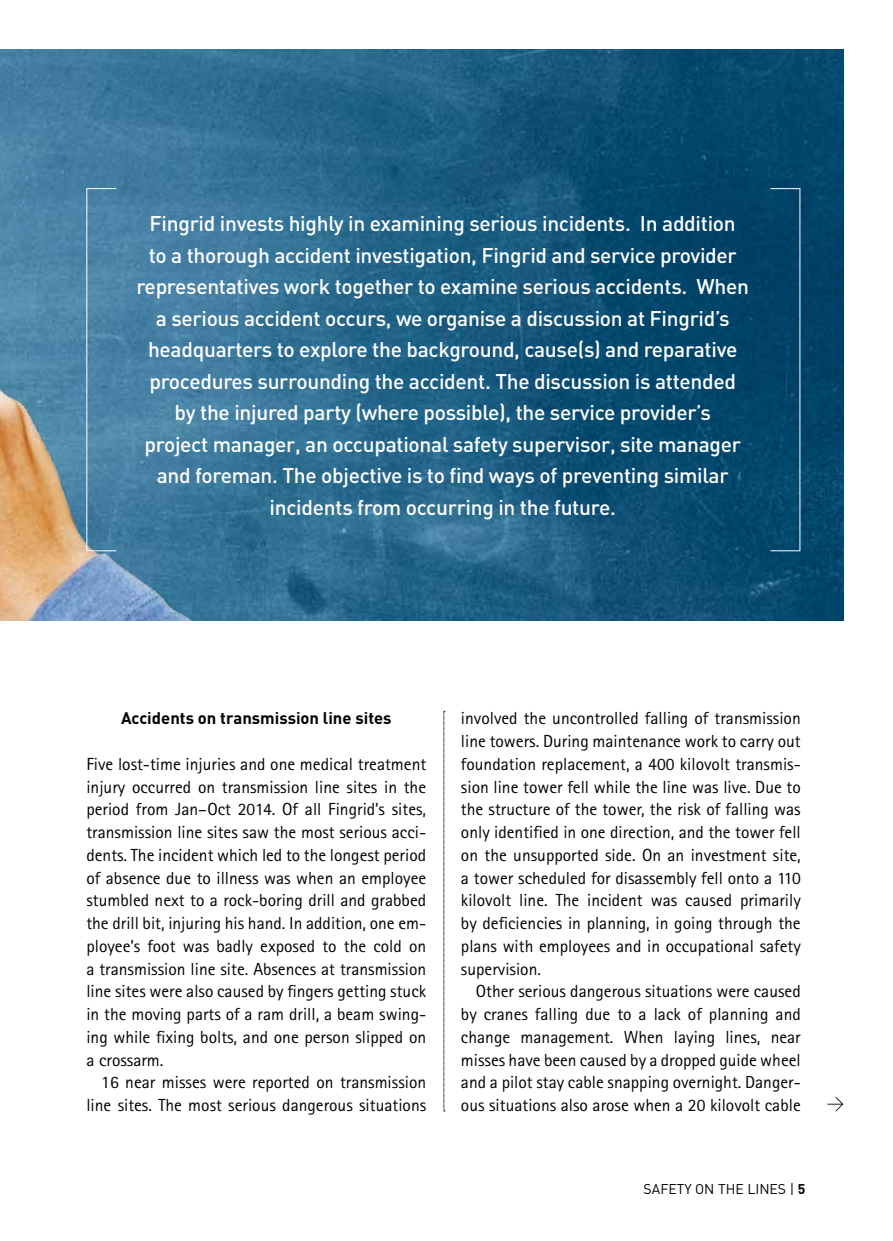
<style>
.page{position:relative;width:893px;height:1241px;background:#fff}
.page>*{position:absolute;margin:0;border:0;box-sizing:border-box;transform-origin:0 0}
.t1{font:500 21px/31.5px "DIN";letter-spacing:-.015em;color:#fff;text-align:center}
.t2{font:17.5px/22.8px "Rotis Sans Serif";color:#000;text-align:justify}
.t3{font:700 16.62px "DIN";color:#000}
.t4{font:14px "DIN";color:#000}
.s1{font-weight:700}
</style>
<div class="page">
<img style="left:0;top:50px;width:843px;height:570px">
<img style="left:0;top:164px;width:364px;height:456px">
<svg style="left:827px;top:1097px;width:16px;height:13px"></svg>
<svg style="left:444px;top:711px;width:1px;height:400px"></svg>
<hr style="left:799px;top:189px;width:1px;height:361px;background:#fff">
<hr style="left:770px;top:550px;width:30px;height:1px;background:#fff">
<hr style="left:770px;top:188px;width:30px;height:1px;background:#fff">
<hr style="left:86px;top:189px;width:1px;height:361px;background:#fff">
<hr style="left:86px;top:550px;width:30px;height:1px;background:#fff">
<hr style="left:86px;top:188px;width:30px;height:1px;background:#fff">
<p class="t1" style="left:136px;top:207px;width:614px">Fingrid invests highly in examining serious incidents. In addition<br>to a thorough accident investigation, Fingrid and service provider representatives work together to examine serious accidents. When a serious accident occurs, we organise a discussion at Fingrid’s headquarters to explore the background, cause(s) and reparative procedures surrounding the accident. The discussion is attended by the injured party (where possible), the service provider’s<br>project manager, an occupational safety supervisor, site manager and foreman. The objective is to find ways of preventing similar incidents from occurring in the future.</p>
<p class="t3" style="left:121px;top:707px;width:272px">Accidents on transmission line sites</p>
<p class="t2" style="left:86px;top:752px;width:341px">Five lost-time injuries and one medical treatment injury occurred on transmission line sites in the period from Jan–Oct 2014. Of all Fingrid’s sites, transmission line sites saw the most serious acci&shy;dents. The incident which led to the longest period of absence due to illness was when an employee stumbled next to a rock-boring drill and grabbed the drill bit, injuring his hand. In addition, one em&shy;ployee’s foot was badly exposed to the cold on a transmission line site. Absences at transmission line sites were also caused by fingers getting stuck in the moving parts of a ram drill, a beam swing&shy;ing while fixing bolts, and one person slipped on a crossarm.</p>
<p class="t2" style="left:86px;top:1070px;width:341px;text-align:right">16 near misses were reported on transmission line sites. The most serious dangerous situations</p>
<p class="t2" style="left:461px;top:706px;width:341px">involved the uncontrolled falling of transmission line towers. During maintenance work to carry out foundation replacement, a 400 kilovolt transmis&shy;sion line tower fell while the line was live. Due to the structure of the tower, the risk of falling was only identified in one direction, and the tower fell on the unsupported side. On an investment site, a tower scheduled for disassembly fell onto a 110 kilovolt line. The incident was caused primarily by deficiencies in planning, in going through the plans with employees and in occupational safety supervision.</p>
<p class="t2" style="left:461px;top:979px;width:341px;text-indent:15px">Other serious dangerous situations were caused by cranes falling due to a lack of planning and change management. When laying lines, near misses have been caused by a dropped guide wheel and a pilot stay cable snapping overnight. Danger&shy;ous situations also arose when a 20 kilovolt cable</p>
<p class="t4" style="left:643px;top:1180px;width:163px">SAFETY ON THE LINES | <span class="s1">5</span></p>
</div>
